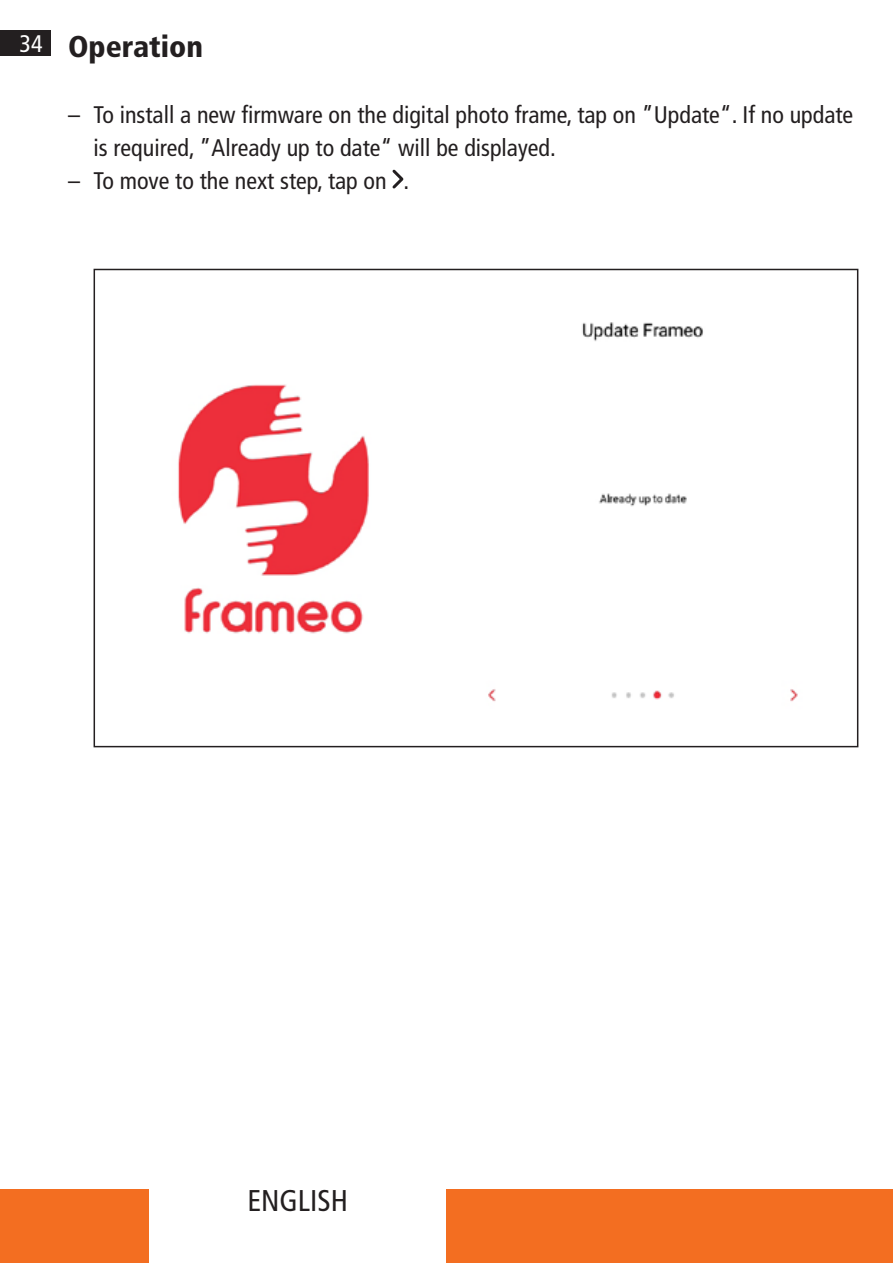
<style>
.page{position:relative;width:893px;height:1263px;background:#fff}
.page>*{position:absolute;margin:0;border:0;box-sizing:border-box;transform-origin:0 0}
.t1{font:900 condensed 30px "Frutiger LT Pro";color:#231f20}
.t2{font:condensed 30px "Frutiger LT Pro";color:#231f20}
.t3{font:condensed 24px/33px "Frutiger LT Pro";color:#231f20}
.t4{font:condensed 24px "Frutiger LT Pro";color:#fff}
</style>
<div class="page">
<div style="left:0;top:30px;width:51px;height:26px;background:#231f20"></div>
<div style="left:0;top:1188px;width:149px;height:75px;background:#f36e21"></div>
<div style="left:446px;top:1188px;width:447px;height:75px;background:#f36e21"></div>
<svg style="left:392px;top:169px;width:12px;height:20px"></svg>
<img style="left:178px;top:322px;width:620px;height:380px">
<div style="left:94px;top:269px;width:764px;height:478px;border:2px solid #231f20"></div>
<p class="t4" style="left:19px;top:30px;width:25px">34</p>
<p class="t1" style="left:68px;top:28px;width:137px">Operation</p>
<p class="t3" style="left:94px;top:98px;width:761px;text-indent:-26px">– To install a new firmware on the digital photo frame, tap on ”Update“. If no update is required, ”Already up to date“ will be displayed.</p>
<p class="t3" style="left:68px;top:164px;width:339px">– To move to the next step, tap on .</p>
<p class="t2" style="left:247px;top:1183px;width:102px">ENGLISH</p>
</div>
